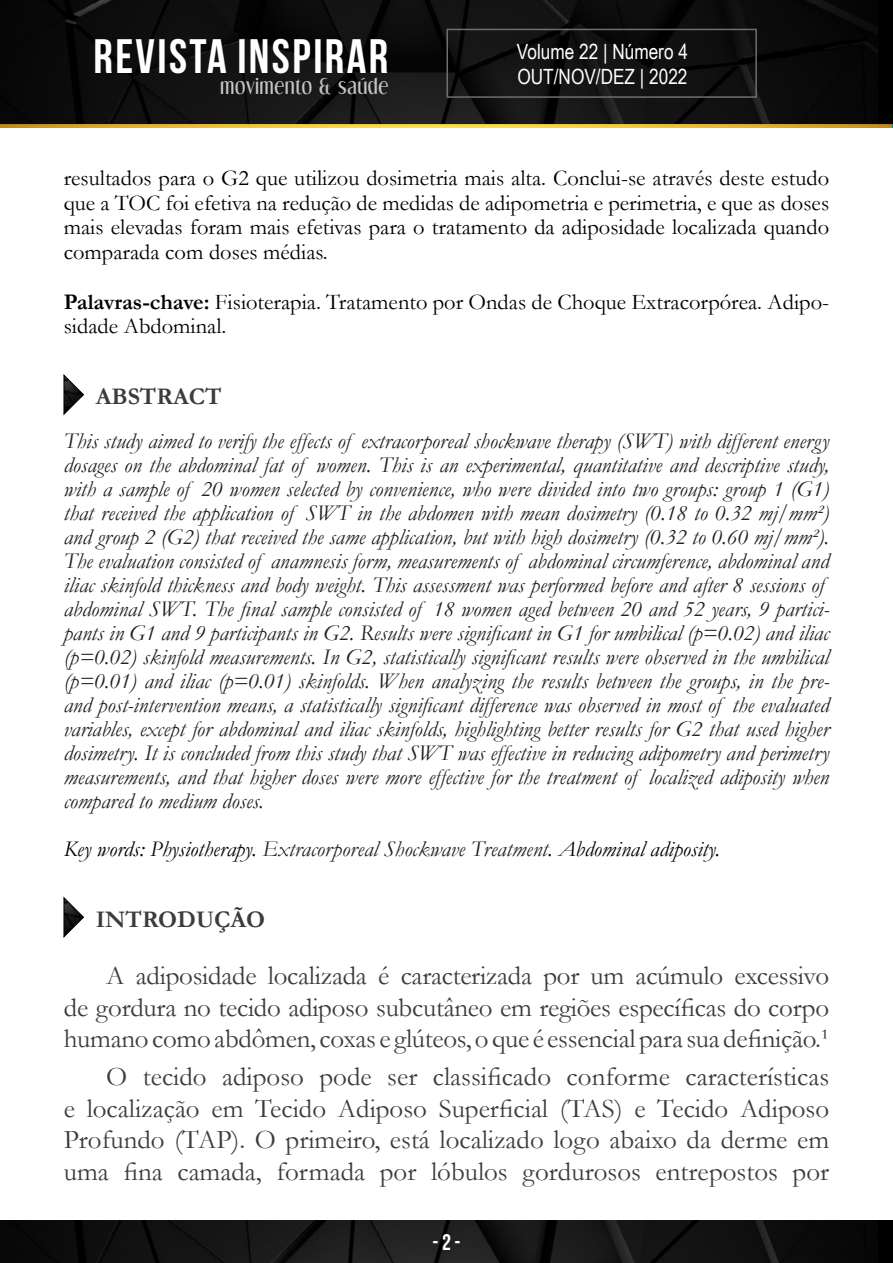
<style>
.page{position:relative;width:893px;height:1263px;background:#fff}
.page>*{position:absolute;margin:0;border:0;box-sizing:border-box;transform-origin:0 0}
.t1{font:700 48.3px "Bebas Neue";letter-spacing:.05em;color:#fff}
.t2{font:27px/31.5px "Garamond";letter-spacing:-.005em;color:#3c3c3b;text-align:justify}
.t3{font:700 24px "Garamond";color:#3c3c3b}
.t4{font:italic 22.5px/24px "Garamond";color:#202124}
.t5{font:22.5px/24.8px "Garamond";color:#000;text-align:justify}
.t6{font:italic 22.5px "Garamond";color:#000}
.t7{font:700 22.5px "Bebas Neue";color:#fff}
.t8{font:21px/25.2px "Arial Narrow";color:#fff}
.t9{font:18.9px "Dream Orphans";letter-spacing:.05em;color:#c6c6c6}
.s1{font-weight:700}
.s2{color:#202124}
</style>
<div class="page">
<img style="left:0;top:124px;width:891px;height:4px">
<img style="left:0;top:0;width:878px;height:124px">
<div style="left:446px;top:29px;width:311px;height:69px;border:2px solid #706f6f"></div>
<img style="left:0;top:1220px;width:878px;height:43px">
<svg style="left:64px;top:374px;width:20px;height:41px"></svg>
<svg style="left:64px;top:897px;width:20px;height:41px"></svg>
<h1 class="t1" style="left:94px;top:29px;width:296px">REVISTA INSPIRAR</h1>
<p class="t9" style="left:220px;top:75px;width:169px">movimento &amp; saúde</p>
<p class="t8" style="left:517px;top:38px;width:173px">Volume 22 | Número 4<br>OUT/NOV/DEZ | 2022</p>
<p class="t5" style="left:64px;top:165px;width:767px">resultados para o G2 que utilizou dosimetria mais alta. Conclui-se através deste estudo que a TOC foi efetiva na redução de medidas de adipometria e perimetria, e que as doses mais elevadas foram mais efetivas para o tratamento da adiposidade localizada quando comparada com doses médias.</p>
<p class="t5" style="left:64px;top:289px;width:767px"><span class="s1">Palavras-chave:</span> Fisioterapia. Tratamento por Ondas de Choque Extracorpórea. Adipo&shy;sidade Abdominal.</p>
<p class="t3" style="left:96px;top:380px;width:127px">ABSTRACT</p>
<p class="t4" style="left:64px;top:428px;width:767px">This study aimed to verify the effects of extracorporeal shockwave therapy (SWT) with different energy dosages on the abdominal fat of women. This is an experimental, quantitative and descriptive study, with a sample of 20 women selected by convenience, who were divided into two groups: group 1 (G1) that received the application of SWT in the abdomen with mean dosimetry (0.18 to 0.32 mj/mm²) and group 2 (G2) that received the same application, but with high dosimetry (0.32 to 0.60 mj/mm²).<br>The evaluation consisted of anamnesis form, measurements of abdominal circumference, abdominal and iliac skinfold thickness and body weight. This assessment was performed before and after 8 sessions of abdominal SWT. The final sample consisted of 18 women aged between 20 and 52 years, 9 partici&shy;pants in G1 and 9 participants in G2. Results were significant in G1 for umbilical (p=0.02) and iliac (p=0.02) skinfold measurements. In G2, statistically significant results were observed in the umbilical (p=0.01) and iliac (p=0.01) skinfolds. When analyzing the results between the groups, in the pre&shy;and post-intervention means, a statistically significant difference was observed in most of the evaluated variables, except for abdominal and iliac skinfolds, highlighting better results for G2 that used higher dosimetry. It is concluded from this study that SWT was effective in reducing adipometry and perimetry measurements, and that higher doses were more effective for the treatment of localized adiposity when compared to medium doses.</p>
<p class="t6" style="left:64px;top:834px;width:658px">Key words: Physiotherapy. <span class="s2">Extracorporeal Shockwave Treatment</span>. Abdominal adiposity.</p>
<p class="t3" style="left:96px;top:903px;width:171px">INTRODUÇÃO</p>
<p class="t2" style="left:64px;top:959px;width:767px;text-indent:43px">A adiposidade localizada é caracterizada por um acúmulo excessivo de gordura no tecido adiposo subcutâneo em regiões específicas do corpo humano como abdômen, coxas e glúteos, o que é essencial para sua definição.¹</p>
<p class="t2" style="left:64px;top:1060px;width:767px;text-indent:43px">O tecido adiposo pode ser classificado conforme características e localização em Tecido Adiposo Superficial (TAS) e Tecido Adiposo Profundo (TAP). O primeiro, está localizado logo abaixo da derme em uma fina camada, formada por lóbulos gordurosos entrepostos por</p>
<p class="t7" style="left:432px;top:1230px;width:30px">- 2 -</p>
</div>
